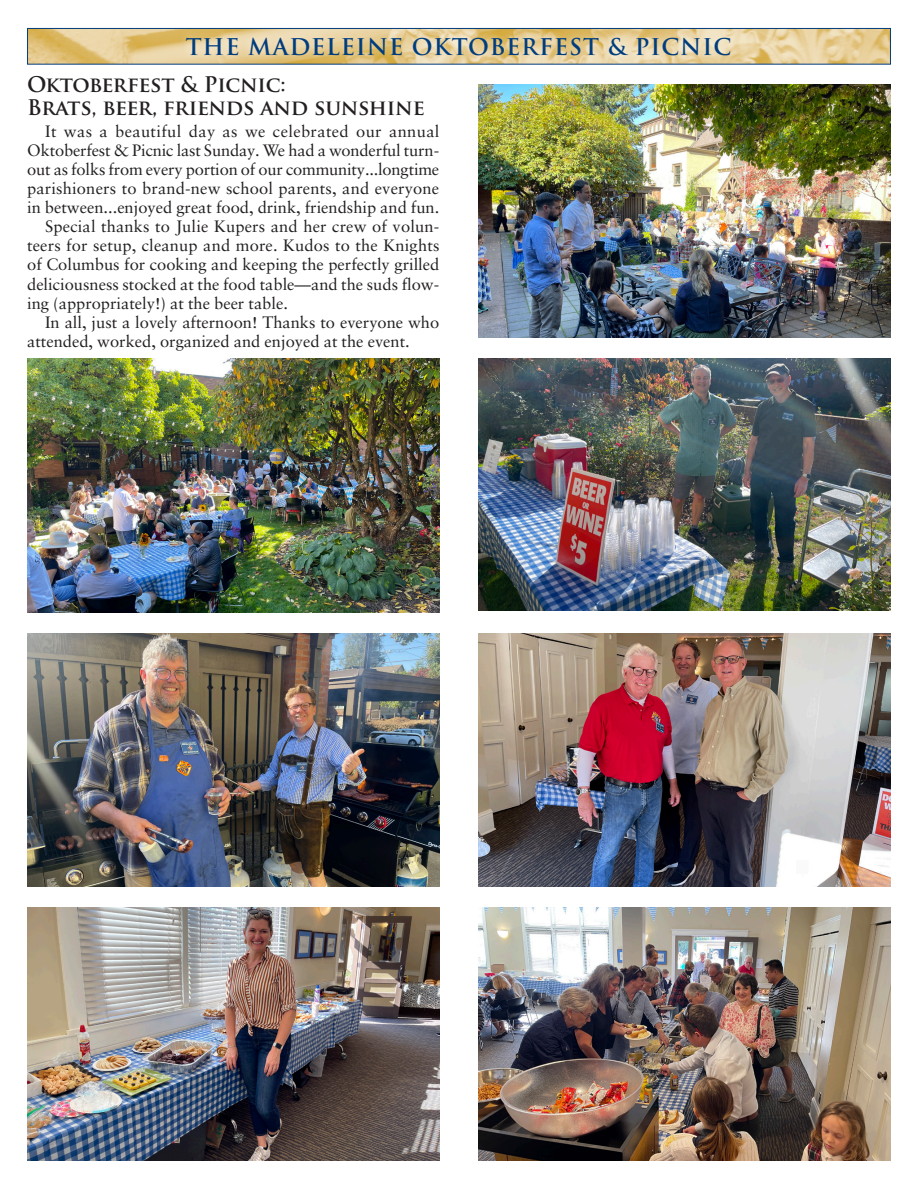
<style>
.page{position:relative;width:918px;height:1188px;background:#fff}
.page>*{position:absolute;margin:0;border:0;box-sizing:border-box;transform-origin:0 0}
.section_headers{font:700 22.5px "Trajan Pro";letter-spacing:.04em;color:#013d7d}
.article_head_trajan{font:700 21px/22.8px "Trajan Pro";letter-spacing:-.01em;color:#231f20}
.body_copy{font:16.5px/19px "Sabon LT Pro";color:#231f20;text-align:justify}
</style>
<div class="page">
<svg style="left:27px;top:28px;width:864px;height:37px"></svg>
<div style="left:177px;top:29px;width:562px;height:36px;background:#fff;opacity:.75"></div>
<img style="left:479px;top:359px;width:412px;height:252px">
<img style="left:27px;top:633px;width:412px;height:254px">
<img style="left:479px;top:633px;width:412px;height:254px">
<img style="left:27px;top:907px;width:412px;height:254px">
<img style="left:479px;top:907px;width:412px;height:254px">
<img style="left:27px;top:359px;width:412px;height:253px">
<img style="left:479px;top:84px;width:412px;height:254px">
<p class="section_headers" style="left:186px;top:33px;width:547px">THE MADELEINE OKTOBERFEST &amp; PICNIC</p>
<p class="article_head_trajan" style="left:27px;top:73px;width:399px">Oktoberfest &amp; Picnic:<br>Brats, beer, friends and sunshine</p>
<p class="body_copy" style="left:27px;top:121px;width:414px;text-indent:18px">It was a beautiful day as we celebrated our annual Oktoberfest &amp; Picnic last Sunday. We had a wonderful turn&shy;out as folks from every portion of our community...longtime parishioners to brand-new school parents, and everyone in between...enjoyed great food, drink, friendship and fun.</p>
<p class="body_copy" style="left:27px;top:217px;width:414px;text-indent:18px">Special thanks to Julie Kupers and her crew of volun&shy;teers for setup, cleanup and more. Kudos to the Knights of Columbus for cooking and keeping the perfectly grilled deliciousness stocked at the food table—and the suds flow&shy;ing (appropriately!) at the beer table.</p>
<p class="body_copy" style="left:27px;top:312px;width:414px;text-indent:18px">In all, just a lovely afternoon! Thanks to everyone who attended, worked, organized and enjoyed at the event.</p>
</div>
